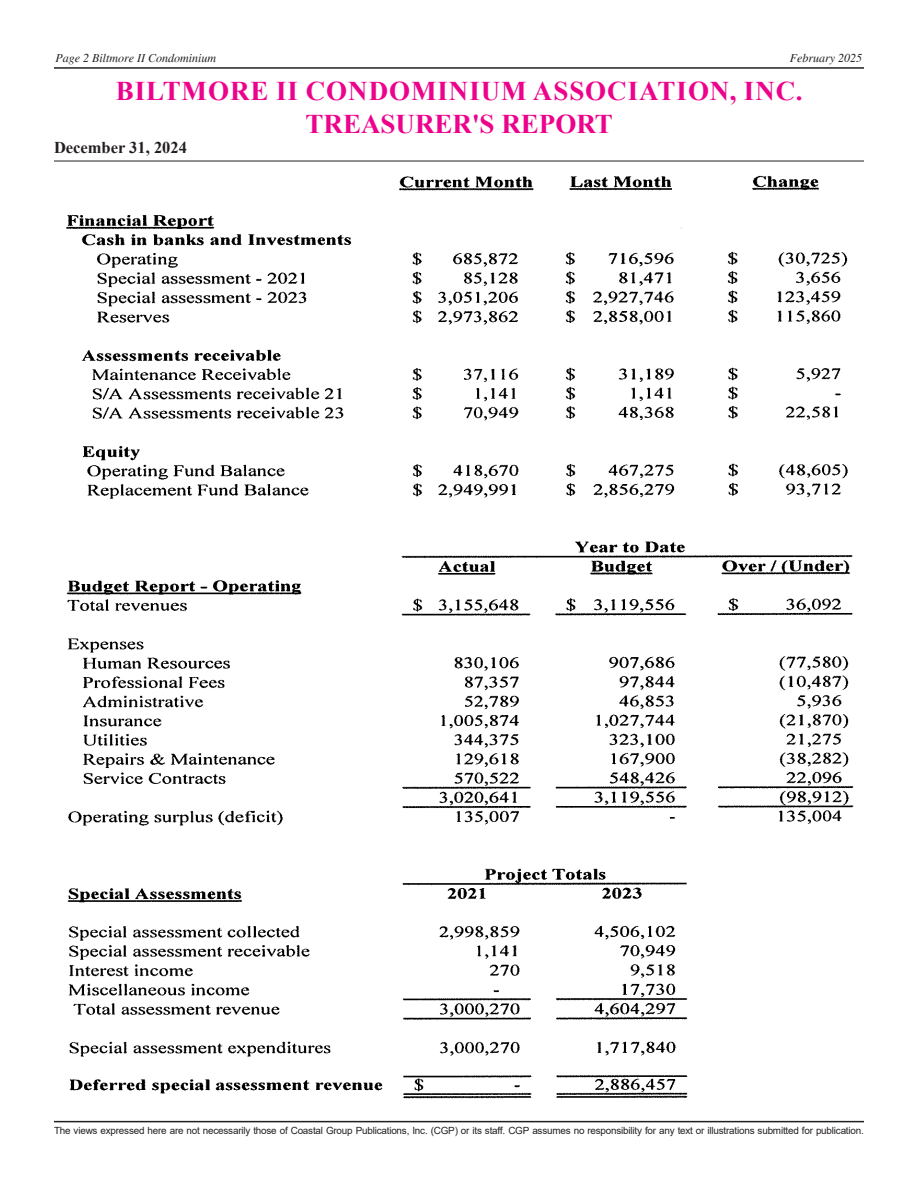
<style>
.page{position:relative;width:918px;height:1188px;background:#fff}
.page>*{position:absolute;margin:0;border:0;box-sizing:border-box;transform-origin:0 0}
.t1{font:700 27px "Times New Roman";letter-spacing:.035em;color:#ed028c}
.t2{font:700 27px "Times New Roman";color:#ed028c}
.t3{font:700 16.5px "Times New Roman";color:#231f20}
.t4{font:italic 12px "Times";color:#231f20}
.t5{font:9.9px "Arial";letter-spacing:-.02em;color:#231f20}
</style>
<div class="page">
<hr style="left:54px;top:67px;width:810px;height:2px;background:#231f20">
<hr style="left:54px;top:1121px;width:810px;height:1px;background:#231f20">
<hr style="left:54px;top:161px;width:810px;height:1px;background:#231f20">
<img style="left:66px;top:175px;width:788px;height:924px">
<p class="t4" style="left:56px;top:52px;width:162px">Page 2 Biltmore II Condominium</p>
<p class="t4" style="left:790px;top:52px;width:74px">February 2025</p>
<p class="t1" style="left:116px;top:72px;width:688px">BILTMORE II CONDOMINIUM ASSOCIATION, INC.</p>
<p class="t2" style="left:306px;top:104px;width:309px">TREASURER'S REPORT</p>
<p class="t3" style="left:54px;top:135px;width:135px">December 31, 2024</p>
<p class="t5" style="left:54px;top:1124px;width:811px">The views expressed here are not necessarily those of Coastal Group Publications, Inc. (CGP) or its staff. CGP assumes no responsibility for any text or illustrations submitted for publication.</p>
</div>
